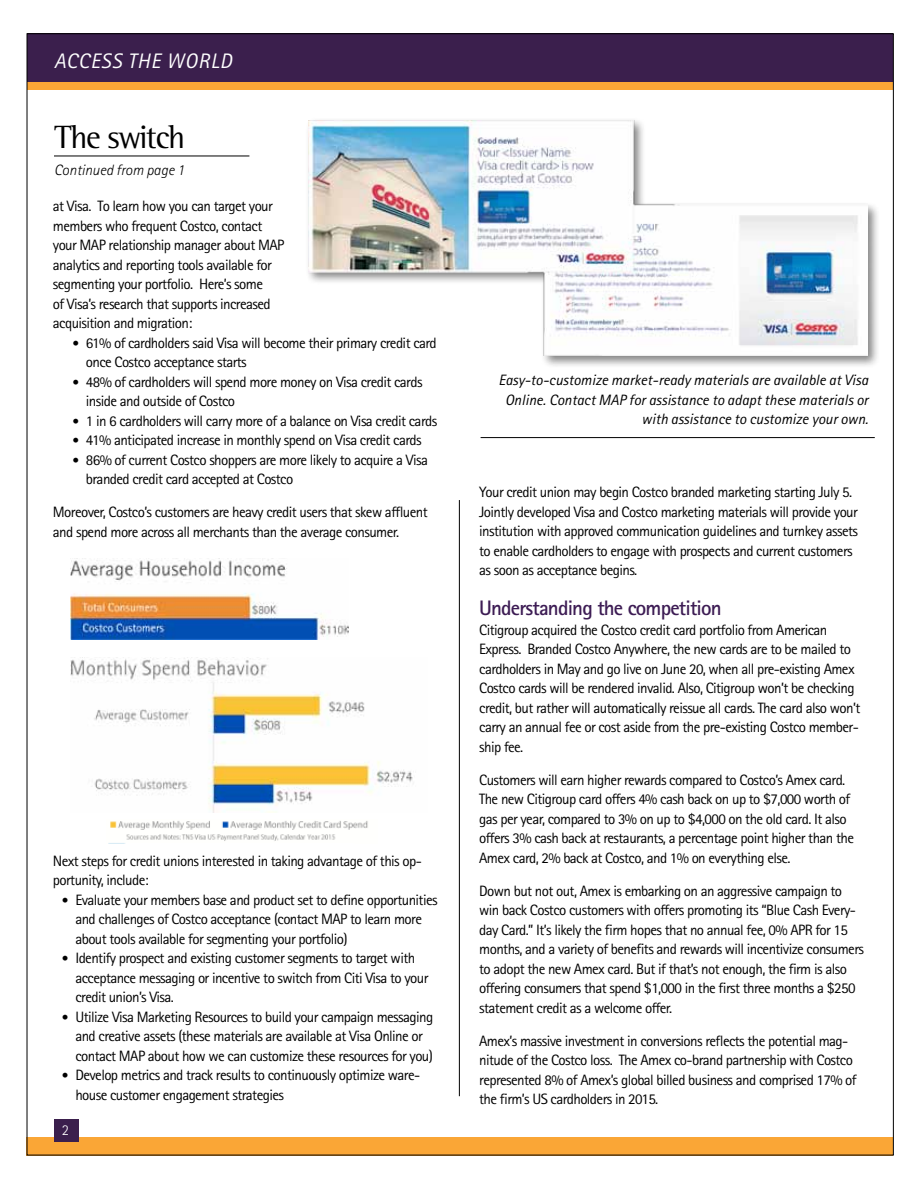
<style>
.page{position:relative;width:918px;height:1188px;background:#fff}
.page>*{position:absolute;margin:0;border:0;box-sizing:border-box;transform-origin:0 0}
.t1{font:33px "Rotis Semi Serif Std";letter-spacing:-.045em;color:#000}
.t2{font:700 21px "Rotis Sans Serif Std";letter-spacing:-.04em;color:#3d1c54}
.t3{font:italic 21px "Rotis Sans Serif Std";letter-spacing:.04em;color:#fff}
.t4{font:15px/19.5px "Rotis Sans Serif Std";letter-spacing:-.04em;color:#000}
.t5{font:italic 15px/19.5px "Rotis Sans Serif Std";color:#000;text-align:right}
.t6{font:italic 300 15px "Rotis Sans Serif Std";color:#000}
.t7{font:300 15px "Rotis Sans Serif Std";color:#fff}
.s1{font-size:13.5px}
</style>
<div class="page">
<div style="left:27px;top:33px;width:866px;height:57px;background:#faa636"></div>
<div style="left:27px;top:33px;width:866px;height:49px;background:#3b1f4d"></div>
<div style="left:27px;top:1137px;width:866px;height:18px;background:#faa636"></div>
<div style="left:54px;top:1120px;width:25px;height:22px;background:#3b1f4d"></div>
<hr style="left:54px;top:156px;width:195px;height:1px;background:#000">
<img style="left:71px;top:558px;width:277px;height:81px">
<img style="left:70px;top:658px;width:343px;height:154px">
<div style="left:305px;top:117px;width:576px;height:251px;background:#000;opacity:.49"></div>
<img style="left:309px;top:120px;width:559px;height:236px">
<hr style="left:481px;top:437px;width:394px;height:1px;background:#000">
<hr style="left:459px;top:500px;width:1px;height:596px;background:#000">
<img style="left:110px;top:820px;width:258px;height:21px">
<h2 class="t3" style="left:54px;top:49px;width:179px">ACCESS THE WORLD</h2>
<h1 class="t1" style="left:54px;top:118px;width:132px">The switch</h1>
<p class="t6" style="left:54px;top:161px;width:132px">Continued from page 1</p>
<p class="t4" style="left:53px;top:196px;width:233px">at Visa. To learn how you can target your members who frequent Costco, contact your MAP relationship manager about MAP analytics and reporting tools available for segmenting your portfolio. Here’s some<br>of Visa’s research that supports increased acquisition and migration:</p>
<p class="t4" style="left:86px;top:333px;width:352px;text-indent:-14px"><span class="s1">•</span> 61% of cardholders said Visa will become their primary credit card once Costco acceptance starts</p>
<p class="t4" style="left:86px;top:372px;width:338px;text-indent:-14px"><span class="s1">•</span> 48% of cardholders will spend more money on Visa credit cards inside and outside of Costco</p>
<p class="t4" style="left:72px;top:411px;width:366px"><span class="s1">•</span> 1 in 6 cardholders will carry more of a balance on Visa credit cards</p>
<p class="t4" style="left:72px;top:430px;width:351px"><span class="s1">•</span> 41% anticipated increase in monthly spend on Visa credit cards</p>
<p class="t4" style="left:86px;top:450px;width:344px;text-indent:-14px"><span class="s1">•</span> 86% of current Costco shoppers are more likely to acquire a Visa branded credit card accepted at Costco</p>
<p class="t4" style="left:53px;top:502px;width:376px">Moreover, Costco’s customers are heavy credit users that skew affluent and spend more across all merchants than the average consumer.</p>
<p class="t4" style="left:53px;top:851px;width:370px">Next steps for credit unions interested in taking advantage of this op&shy;portunity, include:</p>
<p class="t4" style="left:75px;top:890px;width:364px;text-indent:-14px"><span class="s1">•</span> Evaluate your members base and product set to define opportunities and challenges of Costco acceptance (contact MAP to learn more about tools available for segmenting your portfolio)</p>
<p class="t4" style="left:75px;top:948px;width:355px;text-indent:-14px"><span class="s1">•</span> Identify prospect and existing customer segments to target with acceptance messaging or incentive to switch from Citi Visa to your credit union’s Visa.</p>
<p class="t4" style="left:75px;top:1007px;width:359px;text-indent:-14px"><span class="s1">•</span> Utilize Visa Marketing Resources to build your campaign messaging and creative assets (these materials are available at Visa Online or contact MAP about how we can customize these resources for you)</p>
<p class="t4" style="left:75px;top:1065px;width:346px;text-indent:-14px"><span class="s1">•</span> Develop metrics and track results to continuously optimize ware&shy;house customer engagement strategies</p>
<p class="t7" style="left:62px;top:1122px;width:9px">2</p>
<p class="t5" style="left:498px;top:370px;width:371px">Easy-to-customize market-ready materials are available at Visa<br>Online. Contact MAP for assistance to adapt these materials or with assistance to customize your own.</p>
<p class="t4" style="left:479px;top:483px;width:380px">Your credit union may begin Costco branded marketing starting July 5.<br>Jointly developed Visa and Costco marketing materials will provide your institution with approved communication guidelines and turnkey assets to enable cardholders to engage with prospects and current customers as soon as acceptance begins.</p>
<h2 class="t2" style="left:479px;top:595px;width:244px">Understanding the competition</h2>
<p class="t4" style="left:479px;top:620px;width:383px">Citigroup acquired the Costco credit card portfolio from American Express. Branded Costco Anywhere, the new cards are to be mailed to cardholders in May and go live on June 20, when all pre-existing Amex Costco cards will be rendered invalid. Also, Citigroup won’t be checking credit, but rather will automatically reissue all cards. The card also won’t carry an annual fee or cost aside from the pre-existing Costco member&shy;ship fee.</p>
<p class="t4" style="left:479px;top:770px;width:376px">Customers will earn higher rewards compared to Costco’s Amex card.<br>The new Citigroup card offers 4% cash back on up to $7,000 worth of gas per year, compared to 3% on up to $4,000 on the old card. It also offers 3% cash back at restaurants, a percentage point higher than the Amex card, 2% back at Costco, and 1% on everything else.</p>
<p class="t4" style="left:479px;top:881px;width:386px">Down but not out, Amex is embarking on an aggressive campaign to win back Costco customers with offers promoting its “Blue Cash Every&shy;day Card.” It’s likely the firm hopes that no annual fee, 0% APR for 15 months, and a variety of benefits and rewards will incentivize consumers to adopt the new Amex card. But if that’s not enough, the firm is also offering consumers that spend $1,000 in the first three months a $250 statement credit as a welcome offer.</p>
<p class="t4" style="left:479px;top:1031px;width:379px">Amex’s massive investment in conversions reflects the potential mag&shy;nitude of the Costco loss. The Amex co-brand partnership with Costco represented 8% of Amex’s global billed business and comprised 17% of the firm’s US cardholders in 2015.</p>
</div>
